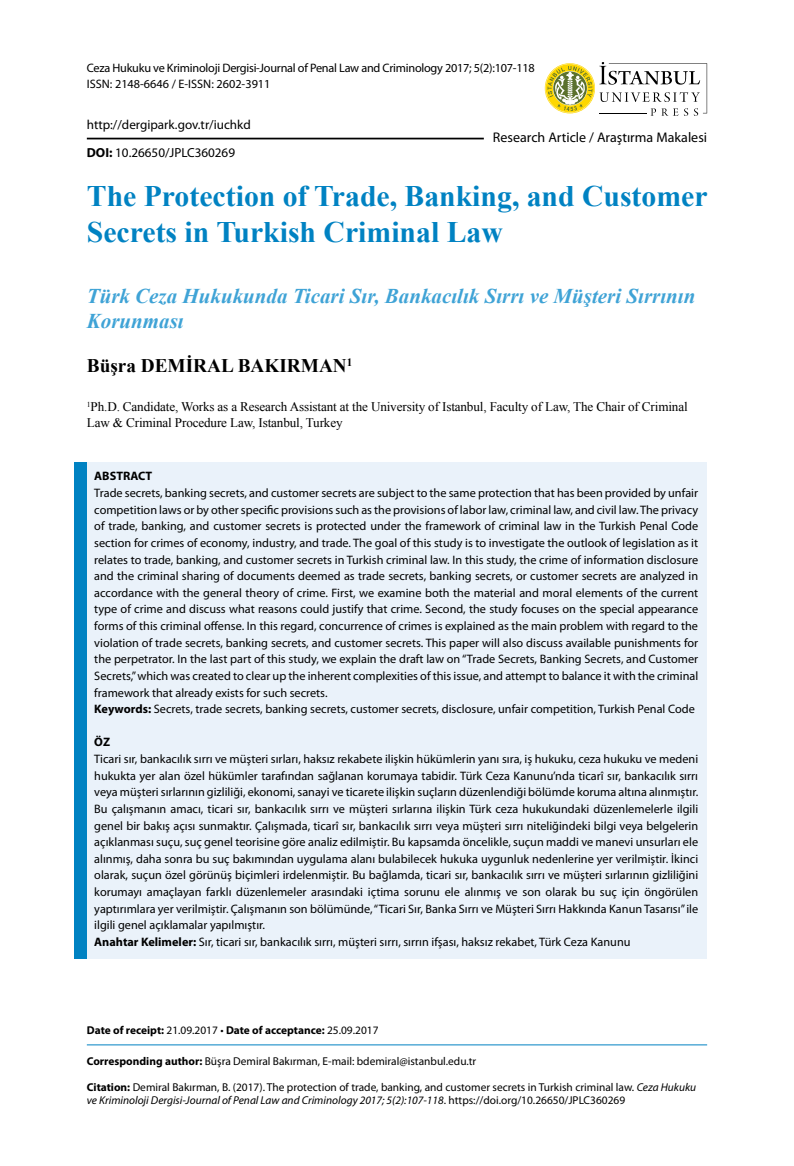
<style>
.page{position:relative;width:794px;height:1166px;background:#fff}
.page>*{position:absolute;margin:0;border:0;box-sizing:border-box;transform-origin:0 0}
.t1{font:700 29.75px/35.7px "Times New Roman";color:#0082c2}
.t2{font:italic 700 21px/25.2px "Times New Roman";color:#3fa3d6}
.t3{font:700 19.25px "Times New Roman";color:#000}
.t4{font:14px "Myriad Pro";color:#000}
.t5{font:13.12px/15.8px "Times New Roman";letter-spacing:-.01em;color:#000}
.t6{font:13.12px "Myriad Pro";color:#000}
.t7{font:12.25px/16.6px "Myriad Pro";color:#000}
.t8{font:12.25px/15.8px "Myriad Pro";letter-spacing:-.02em;color:#000}
.t9{font:700 12.25px "Myriad Pro";color:#000}
.t10{font:11.38px/13.1px "Myriad Pro";color:#000}
.t11{font:700 11.38px "Myriad Pro";color:#000}
.s1{font-weight:700}
.s2{font-weight:400}
.s3{font-style:italic}
</style>
<div class="page">
<svg style="left:545px;top:62px;width:162px;height:54px"></svg>
<div style="left:87px;top:462px;width:620px;height:496px;background:#eaf2fa"></div>
<div style="left:74px;top:462px;width:13px;height:496px;background:#0082c2"></div>
<hr style="left:87px;top:138px;width:397px;height:1px;background:#000">
<hr style="left:87px;top:1044px;width:620px;height:1px;background:#0082c2">
<p class="t8" style="left:87px;top:60px;width:449px">Ceza Hukuku ve Kriminoloji Dergisi-Journal of Penal Law and Criminology 2017; 5(2):107-118<br>ISSN: 2148-6646 / E-ISSN: 2602-3911</p>
<p class="t6" style="left:87px;top:117px;width:165px">http://dergipark.gov.tr/iuchkd</p>
<p class="t6" style="left:87px;top:144px;width:150px"><span class="s1">DOI:</span> 10.26650/JPLC360269</p>
<p class="t4" style="left:493px;top:129px;width:216px">Research Article / Araştırma Makalesi</p>
<h1 class="t1" style="left:87px;top:178px;width:622px">The Protection of Trade, Banking, and Customer<br>Secrets in Turkish Criminal Law</h1>
<h2 class="t2" style="left:87px;top:283px;width:610px">Türk Ceza Hukukunda Ticari Sır, Bankacılık Sırrı ve Müşteri Sırrının<br>Korunması</h2>
<h3 class="t3" style="left:87px;top:352px;width:267px">Büşra DEMİRAL BAKIRMAN<sup>1</sup></h3>
<p class="t5" style="left:87px;top:398px;width:602px"><sup>1</sup>Ph.D. Candidate, Works as a Research Assistant at the University of Istanbul, Faculty of Law, The Chair of Criminal<br>Law &amp; Criminal Procedure Law, Istanbul, Turkey</p>
<p class="t9" style="left:94px;top:468px;width:60px">ABSTRACT</p>
<p class="t7" style="left:94px;top:484px;width:605px">Trade secrets, banking secrets, and customer secrets are subject to the same protection that has been provided by unfair competition laws or by other specific provisions such as the provisions of labor law, criminal law, and civil law. The privacy of trade, banking, and customer secrets is protected under the framework of criminal law in the Turkish Penal Code section for crimes of economy, industry, and trade. The goal of this study is to investigate the outlook of legislation as it relates to trade, banking, and customer secrets in Turkish criminal law. In this study, the crime of information disclosure and the criminal sharing of documents deemed as trade secrets, banking secrets, or customer secrets are analyzed in accordance with the general theory of crime. First, we examine both the material and moral elements of the current type of crime and discuss what reasons could justify that crime. Second, the study focuses on the special appearance forms of this criminal offense. In this regard, concurrence of crimes is explained as the main problem with regard to the violation of trade secrets, banking secrets, and customer secrets. This paper will also discuss available punishments for the perpetrator. In the last part of this study, we explain the draft law on “Trade Secrets, Banking Secrets, and Customer Secrets,” which was created to clear up the inherent complexities of this issue, and attempt to balance it with the criminal framework that already exists for such secrets.<br><span class="s1">Keywords:</span> Secrets, trade secrets, banking secrets, customer secrets, disclosure, unfair competition, Turkish Penal Code</p>
<p class="t9" style="left:94px;top:734px;width:17px">ÖZ</p>
<p class="t7" style="left:94px;top:750px;width:605px">Ticari sır, bankacılık sırrı ve müşteri sırları, haksız rekabete ilişkin hükümlerin yanı sıra, iş hukuku, ceza hukuku ve medeni hukukta yer alan özel hükümler tarafından sağlanan korumaya tabidir. Türk Ceza Kanunu’nda ticarî sır, bankacılık sırrı veya müşteri sırlarının gizliliği, ekonomi, sanayi ve ticarete ilişkin suçların düzenlendiği bölümde koruma altına alınmıştır.<br>Bu çalışmanın amacı, ticari sır, bankacılık sırrı ve müşteri sırlarına ilişkin Türk ceza hukukundaki düzenlemelerle ilgili genel bir bakış açısı sunmaktır. Çalışmada, ticarî sır, bankacılık sırrı veya müşteri sırrı niteliğindeki bilgi veya belgelerin açıklanması suçu, suç genel teorisine göre analiz edilmiştir. Bu kapsamda öncelikle, suçun maddi ve manevi unsurları ele alınmış, daha sonra bu suç bakımından uygulama alanı bulabilecek hukuka uygunluk nedenlerine yer verilmiştir. İkinci olarak, suçun özel görünüş biçimleri irdelenmiştir. Bu bağlamda, ticari sır, bankacılık sırrı ve müşteri sırlarının gizliliğini korumayı amaçlayan farklı düzenlemeler arasındaki içtima sorunu ele alınmış ve son olarak bu suç için öngörülen yaptırımlara yer verilmiştir. Çalışmanın son bölümünde, “Ticari Sır, Banka Sırrı ve Müşteri Sırrı Hakkında Kanun Tasarısı” ile ilgili genel açıklamalar yapılmıştır.<br><span class="s1">Anahtar Kelimeler:</span> Sır, ticari sır, bankacılık sırrı, müşteri sırrı, sırrın ifşası, haksız rekabet, Türk Ceza Kanunu</p>
<p class="t11" style="left:87px;top:1023px;width:293px">Date of receipt: <span class="s2">21.09.2017 •</span> Date of acceptance: <span class="s2">25.09.2017</span></p>
<p class="t10" style="left:87px;top:1054px;width:391px"><span class="s1">Corresponding author:</span> Büşra Demiral Bakırman, E-mail: bdemiral@istanbul.edu.tr</p>
<p class="t10" style="left:87px;top:1080px;width:611px"><span class="s1">Citation:</span> Demiral Bakırman, B. (2017). The protection of trade, banking, and customer secrets in Turkish criminal law. <span class="s3">Ceza Hukuku ve Kriminoloji Dergisi-Journal of Penal Law and Criminology 2017; 5(2):107-118</span>. https://doi.org/10.26650/JPLC360269</p>
</div>
